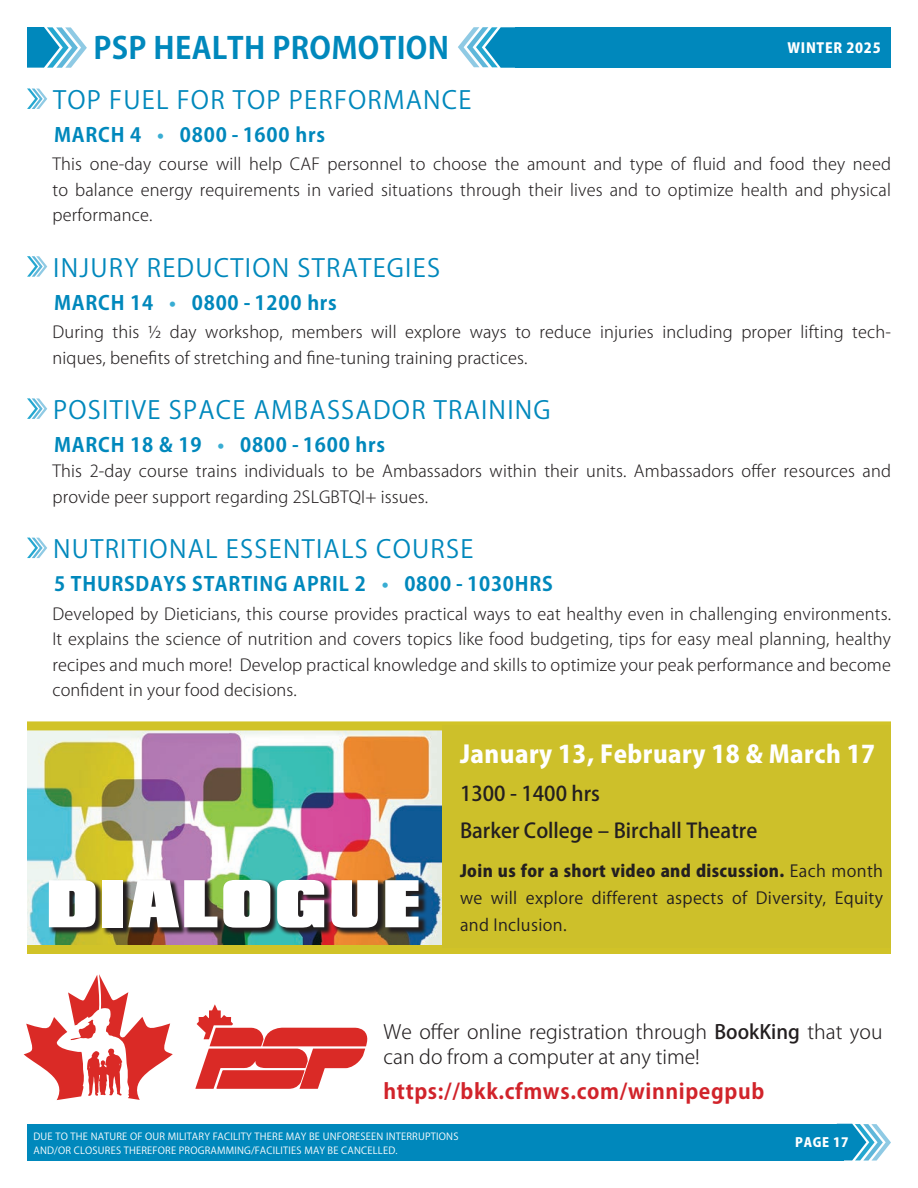
<style>
.page{position:relative;width:918px;height:1188px;background:#fff}
.page>*{position:absolute;margin:0;border:0;box-sizing:border-box;transform-origin:0 0}
.t1{font:900 58.05px "Compacta BT";letter-spacing:.04em;color:#fff;scale:1.12 1}
.t2{font:700 30px "Koz Go Pr 6 N";letter-spacing:.01em;color:#0088bc}
.t3{font:24.75px "Koz Go Pr 6 N";letter-spacing:.05em;color:#0088bc}
.t4{font:800 24px "Koz Go Pr 6 N";letter-spacing:.02em;color:#fff}
.t5{font:700 21px "Koz Go Pr 6 N";letter-spacing:.03em;color:#d1232a}
.t6{font:500 20.25px/37.5px "Koz Go Pro";color:#231f20}
.t7{font:700 19.5px "Koz Go Pro";letter-spacing:.04em;color:#0088bc}
.t8{font:300 19.5px/25.5px "Koz Go Pro";color:#231f20}
.t9{font:300 16.5px/25.5px "Koz Go Pro";letter-spacing:.01em;color:#231f20;text-align:justify}
.t10{font:16.5px/27px "Koz Go Pr 6 N";letter-spacing:.02em;color:#231f20;text-align:justify}
.t11{font:800 13.8px "Koz Go Pro";letter-spacing:.05em;color:#fff}
.t12{font:800 12.75px "Koz Go Pro";letter-spacing:.05em;color:#fff}
.t13{font:9.75px/13.5px "Koz Go Pro";letter-spacing:.02em;color:#fff}
.s1{color:#39add3}
.s2{font-weight:800}
.s3{font-weight:500}
</style>
<div class="page">
<svg style="left:843px;top:1124px;width:48px;height:37px"></svg>
<div style="left:27px;top:1124px;width:816px;height:37px;background:#0088bc"></div>
<img style="left:27px;top:730px;width:416px;height:215px">
<svg style="left:27px;top:89px;width:20px;height:20px"></svg>
<svg style="left:27px;top:256px;width:20px;height:21px"></svg>
<svg style="left:27px;top:398px;width:20px;height:21px"></svg>
<svg style="left:27px;top:538px;width:20px;height:20px"></svg>
<div style="left:27px;top:721px;width:864px;height:9px;background:#d1c328"></div>
<div style="left:27px;top:945px;width:864px;height:9px;background:#d1c328"></div>
<img style="left:48px;top:878px;width:379px;height:57px">
<div style="left:443px;top:726px;width:448px;height:222px;background:#cdc02a"></div>
<div style="left:515px;top:27px;width:376px;height:41px;background:#0088bc"></div>
<svg style="left:27px;top:27px;width:60px;height:41px"></svg>
<svg style="left:458px;top:27px;width:57px;height:41px"></svg>
<svg style="left:195px;top:1004px;width:173px;height:85px"></svg>
<svg style="left:24px;top:974px;width:149px;height:126px"></svg>
<h2 class="t2" style="left:93px;top:31px;width:357px">PSP HEALTH PROMOTION</h2>
<p class="t11" style="left:787px;top:39px;width:95px">WINTER 2025</p>
<h3 class="t3" style="left:53px;top:86px;width:420px">TOP FUEL FOR TOP PERFORMANCE</h3>
<p class="t7" style="left:54px;top:122px;width:273px">MARCH 4 <span class="s1">•</span> 0800 - 1600 hrs</p>
<p class="t9" style="left:52px;top:152px;width:840px">This one-day course will help CAF personnel to choose the amount and type of fluid and food they need to balance energy requirements in varied situations through their lives and to optimize health and physical performance.</p>
<h3 class="t3" style="left:53px;top:254px;width:388px">INJURY REDUCTION STRATEGIES</h3>
<p class="t7" style="left:54px;top:290px;width:284px">MARCH 14 <span class="s1">•</span> 0800 - 1200 hrs</p>
<p class="t9" style="left:52px;top:320px;width:840px">During this ½ day workshop, members will explore ways to reduce injuries including proper lifting tech&shy;niques, benefits of stretching and fine-tuning training practices.</p>
<h3 class="t3" style="left:53px;top:396px;width:499px">POSITIVE SPACE AMBASSADOR TRAINING</h3>
<p class="t7" style="left:54px;top:432px;width:333px">MARCH 18 &amp; 19 <span class="s1">•</span> 0800 - 1600 hrs</p>
<p class="t9" style="left:52px;top:459px;width:840px">This 2-day course trains individuals to be Ambassadors within their units. Ambassadors offer resources and provide peer support regarding 2SLGBTQI+ issues.</p>
<h3 class="t3" style="left:53px;top:535px;width:422px">NUTRITIONAL ESSENTIALS COURSE</h3>
<p class="t7" style="left:54px;top:571px;width:500px">5 THURSDAYS STARTING APRIL 2 <span class="s1">•</span> 0800 - 1030HRS</p>
<p class="t9" style="left:52px;top:601px;width:840px">Developed by Dieticians, this course provides practical ways to eat healthy even in challenging environments.<br>It explains the science of nutrition and covers topics like food budgeting, tips for easy meal planning, healthy recipes and much more! Develop practical knowledge and skills to optimize your peak performance and become confident in your food decisions.</p>
<h1 class="t1" style="left:46px;top:869px;width:336px">DIALOGUE</h1>
<h3 class="t4" style="left:460px;top:741px;width:417px">January 13, February 18 &amp; March 17</h3>
<p class="t6" style="left:460px;top:776px;width:299px">1300 - 1400 hrs<br>Barker College – Birchall Theatre</p>
<p class="t10" style="left:460px;top:858px;width:425px"><span class="s2">Join us for a short video and discussion.</span> Each month we will explore different aspects of Diversity, Equity and Inclusion.</p>
<p class="t8" style="left:384px;top:1019px;width:500px">We offer online registration through <span class="s3">BookKing</span> that you can do from a computer at any time!</p>
<p class="t5" style="left:384px;top:1079px;width:382px">https://bkk.cfmws.com/winnipegpub</p>
<p class="t13" style="left:33px;top:1130px;width:426px">DUE TO THE NATURE OF OUR MILITARY FACILITY THERE MAY BE UNFORESEEN INTERRUPTIONS<br>AND/OR CLOSURES THEREFORE PROGRAMMING/FACILITIES MAY BE CANCELLED.</p>
<p class="t12" style="left:795px;top:1134px;width:55px">PAGE 17</p>
</div>
